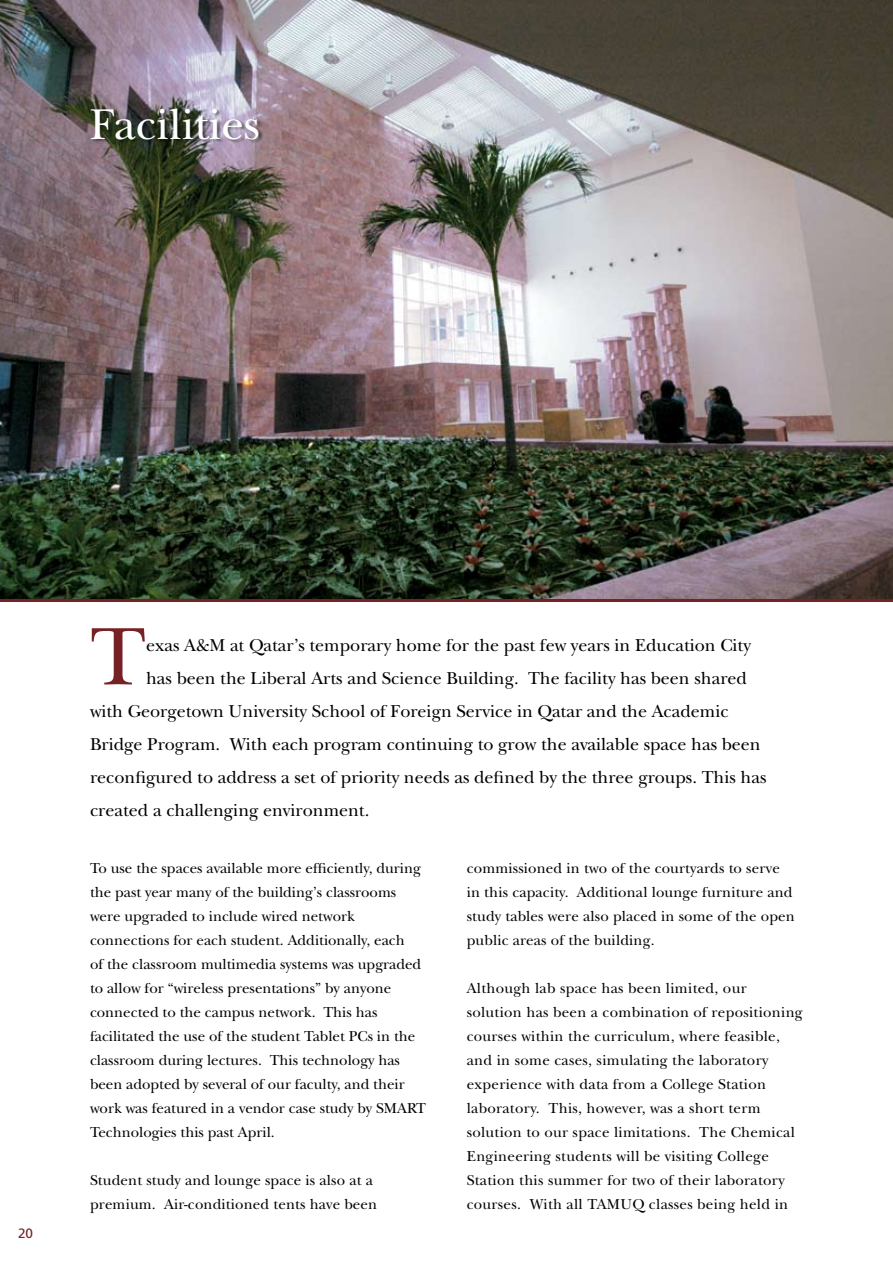
<style>
.page{position:relative;width:893px;height:1263px;background:#fff}
.page>*{position:absolute;margin:0;border:0;box-sizing:border-box;transform-origin:0 0}
.t1{font:85.05px "New Baskerville Std";color:#762123}
.t2{font:45px "New Baskerville Std";color:#fff}
.t3{font:18px "New Baskerville Std";color:#000}
.t4{font:15px/24px "New Baskerville Std";letter-spacing:.01em;color:#000}
.t5{font:13.5px "Frutiger LT Std";color:#762123}
</style>
<div class="page">
<img style="left:0;top:0;width:893px;height:599px">
<div style="left:90px;top:107px;width:174px;height:38px;background:#000;opacity:.5"></div>
<hr style="left:0;top:599px;width:893px;height:3px;background:#762123">
<h2 class="t2" style="left:90px;top:98px;width:172px">Facilities</h2>
<p class="t5" style="left:18px;top:1225px;width:16px">20</p>
<h1 class="t1" style="left:90px;top:607px;width:58px">T</h1>
<p class="t3" style="left:146px;top:635px;width:607px">exas A&amp;M at Qatar’s temporary home for the past few years in Education City</p>
<p class="t3" style="left:146px;top:668px;width:602px">has been the Liberal Arts and Science Building. The facility has been shared</p>
<p class="t3" style="left:90px;top:701px;width:640px">with Georgetown University School of Foreign Service in Qatar and the Academic</p>
<p class="t3" style="left:90px;top:734px;width:672px">Bridge Program. With each program continuing to grow the available space has been</p>
<p class="t3" style="left:90px;top:767px;width:678px">reconfigured to address a set of priority needs as defined by the three groups. This has</p>
<p class="t3" style="left:90px;top:800px;width:278px">created a challenging environment.</p>
<p class="t4" style="left:90px;top:856px;width:338px">To use the spaces available more efficiently, during the past year many of the building’s classrooms were upgraded to include wired network connections for each student. Additionally, each<br>of the classroom multimedia systems was upgraded to allow for “wireless presentations” by anyone connected to the campus network. This has facilitated the use of the student Tablet PCs in the classroom during lectures. This technology has been adopted by several of our faculty, and their work was featured in a vendor case study by SMART Technologies this past April.</p>
<p class="t4" style="left:90px;top:1168px;width:289px">Student study and lounge space is also at a premium. Air-conditioned tents have been</p>
<p class="t4" style="left:467px;top:856px;width:330px">commissioned in two of the courtyards to serve in this capacity. Additional lounge furniture and study tables were also placed in some of the open public areas of the building.</p>
<p class="t4" style="left:467px;top:976px;width:338px">Although lab space has been limited, our solution has been a combination of repositioning courses within the curriculum, where feasible, and in some cases, simulating the laboratory experience with data from a College Station laboratory. This, however, was a short term solution to our space limitations. The Chemical Engineering students will be visiting College Station this summer for two of their laboratory courses. With all TAMUQ classes being held in</p>
</div>
